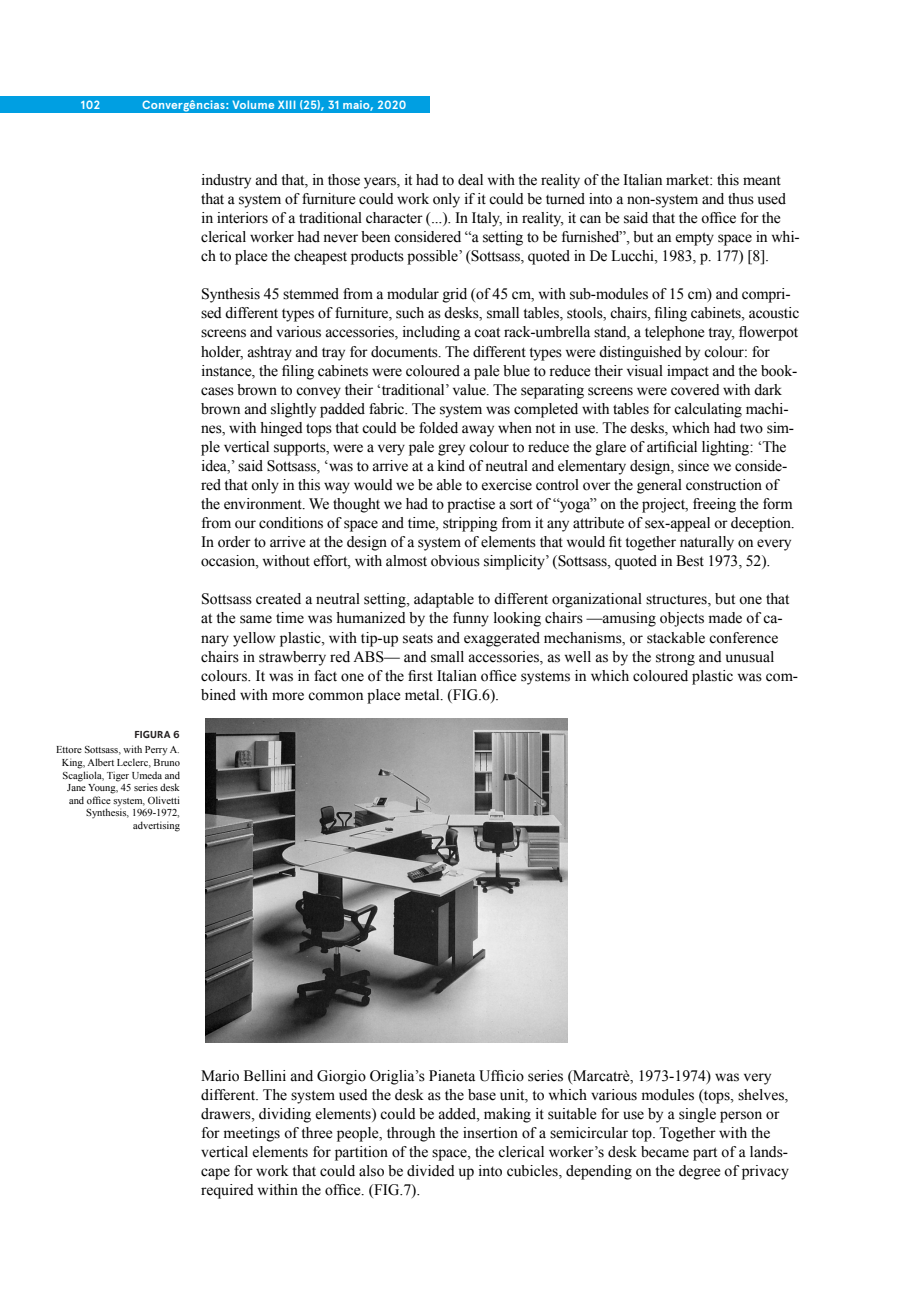
<style>
.page{position:relative;width:919px;height:1289px;background:#fff}
.page>*{position:absolute;margin:0;border:0;box-sizing:border-box;transform-origin:0 0}
.t1{font:15.75px/19px "Times New Roman";letter-spacing:-.01em;color:#000001}
.t2{font:700 12px "Apercu Pro";letter-spacing:.01em;color:#fff}
.t3{font:10.5px/12.6px "Times New Roman";color:#000001;text-align:right}
.t4{font:700 10.5px "Foundry Sterling";color:#231f20}
</style>
<div class="page">
<div style="left:0;top:96px;width:429px;height:17px;background:#009fe2"></div>
<img style="left:205px;top:718px;width:362px;height:324px">
<p class="t2" style="left:81px;top:95px;width:21px">102</p>
<p class="t2" style="left:142px;top:95px;width:266px">Convergências: Volume XIII (25), 31 maio, 2020</p>
<p class="t4" style="left:134px;top:728px;width:47px">FIGURA 6</p>
<p class="t3" style="left:56px;top:743px;width:125px">Ettore Sottsass, with Perry A.<br>King, Albert Leclerc, Bruno<br>Scagliola, Tiger Umeda and<br>Jane Young, 45 series desk and office system, Olivetti<br>Synthesis, 1969-1972, advertising</p>
<p class="t1" style="left:201px;top:170px;width:600px">industry and that, in those years, it had to deal with the reality of the Italian market: this meant that a system of furniture could work only if it could be turned into a non-system and thus used in interiors of a traditional character (...). In Italy, in reality, it can be said that the office for the clerical worker had never been considered “a setting to be furnished”, but an empty space in whi&shy;ch to place the cheapest products possible’ (Sottsass, quoted in De Lucchi, 1983, p. 177) [8].</p>
<p class="t1" style="left:201px;top:284px;width:599px">Synthesis 45 stemmed from a modular grid (of 45 cm, with sub-modules of 15 cm) and compri&shy;sed different types of furniture, such as desks, small tables, stools, chairs, filing cabinets, acoustic screens and various accessories, including a coat rack-umbrella stand, a telephone tray, flowerpot holder, ashtray and tray for documents. The different types were distinguished by colour: for instance, the filing cabinets were coloured a pale blue to reduce their visual impact and the book&shy;cases brown to convey their ‘traditional’ value. The separating screens were covered with dark brown and slightly padded fabric. The system was completed with tables for calculating machi&shy;nes, with hinged tops that could be folded away when not in use. The desks, which had two sim&shy;ple vertical supports, were a very pale grey colour to reduce the glare of artificial lighting: ‘The idea,’ said Sottsass, ‘was to arrive at a kind of neutral and elementary design, since we conside&shy;red that only in this way would we be able to exercise control over the general construction of the environment. We thought we had to practise a sort of “yoga” on the project, freeing the form from our conditions of space and time, stripping from it any attribute of sex-appeal or deception.<br>In order to arrive at the design of a system of elements that would fit together naturally on every occasion, without effort, with almost obvious simplicity’ (Sottsass, quoted in Best 1973, 52).</p>
<p class="t1" style="left:201px;top:589px;width:598px">Sottsass created a neutral setting, adaptable to different organizational structures, but one that at the same time was humanized by the funny looking chairs —amusing objects made of ca&shy;nary yellow plastic, with tip-up seats and exaggerated mechanisms, or stackable conference chairs in strawberry red ABS— and small accessories, as well as by the strong and unusual colours. It was in fact one of the first Italian office systems in which coloured plastic was com&shy;bined with more common place metal. (FIG.6).</p>
<p class="t1" style="left:201px;top:1065px;width:589px">Mario Bellini and Giorgio Origlia’s Pianeta Ufficio series (Marcatrè, 1973-1974) was very different. The system used the desk as the base unit, to which various modules (tops, shelves, drawers, dividing elements) could be added, making it suitable for use by a single person or for meetings of three people, through the insertion of a semicircular top. Together with the vertical elements for partition of the space, the clerical worker’s desk became part of a lands&shy;cape for work that could also be divided up into cubicles, depending on the degree of privacy required within the office. (FIG.7).</p>
</div>
